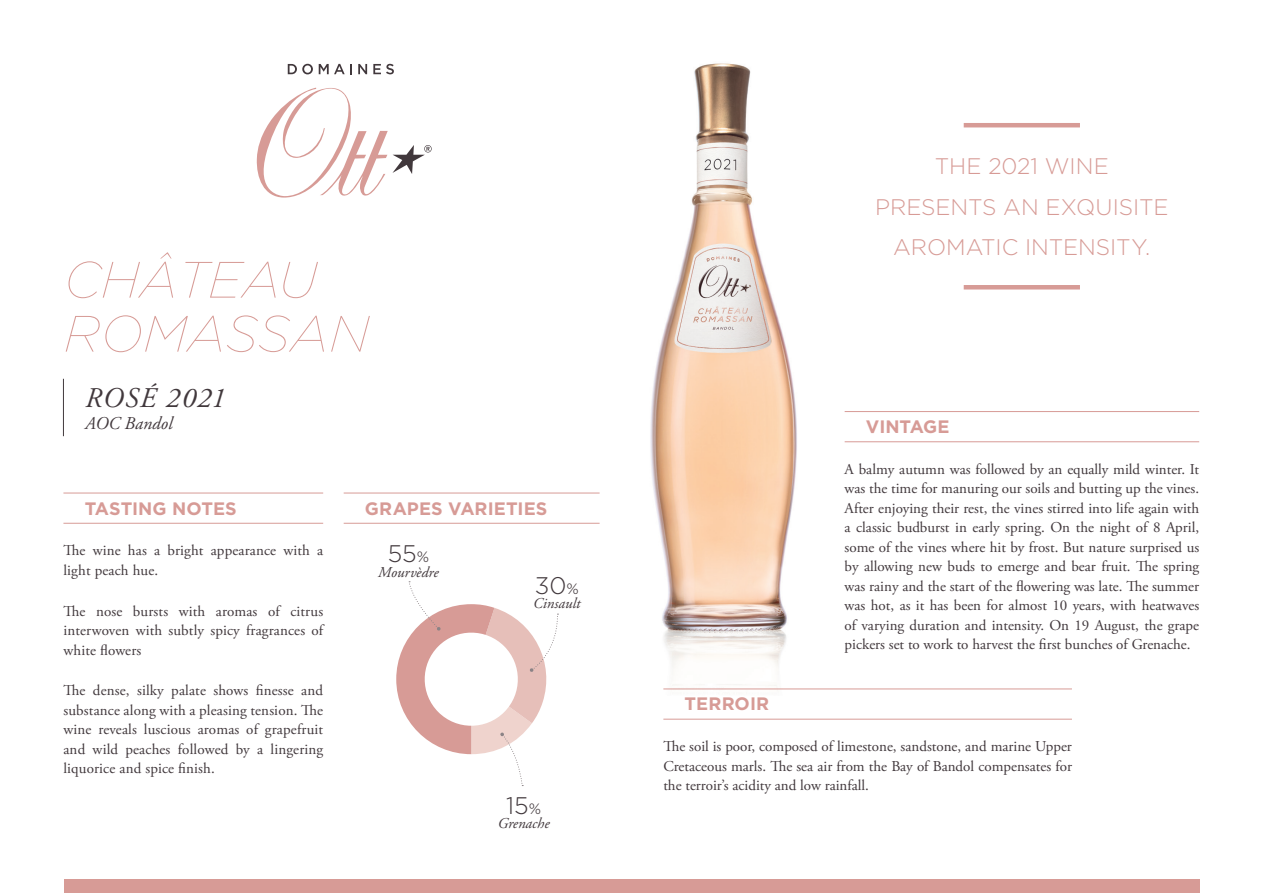
<style>
.page{position:relative;width:1263px;height:893px;background:#fff}
.page>*{position:absolute;margin:0;border:0;box-sizing:border-box;transform-origin:0 0}
.DOMAINES{font:italic 100 51px "Gotham HTF";color:#d79b96}
.MILLÉSIME{font:italic 28.5px "Adobe Garamond Pro";letter-spacing:.045em;color:#41383c}
.TEXTE_COURANT{font:300 24px "Gotham HTF";color:#41383c}
.EXERGUE{font:300 22.5px/40.5px "Gotham HTF";letter-spacing:-.005em;color:#d79b96;text-align:center}
.SOUS_TITRES{font:700 18px "Gotham HTF";letter-spacing:.005em;color:#d79b96}
.AOC{font:italic 18px "Adobe Garamond Pro";color:#41383c}
.TEXTE_COURANT-2{font:15px/19.5px "Adobe Garamond Pro";letter-spacing:.01em;color:#41383c;text-align:justify}
.TEXTE_COURANT-3{font:italic 15px "Adobe Garamond Pro";color:#41383c}
.s1{font-size:15px}
</style>
<div class="page">
<img style="left:650px;top:63px;width:195px;height:626px">
<svg style="left:256px;top:88px;width:176px;height:110px"></svg>
<svg style="left:288px;top:64px;width:25px;height:10px"></svg>
<svg style="left:319px;top:64px;width:33px;height:10px"></svg>
<svg style="left:358px;top:64px;width:9px;height:10px"></svg>
<svg style="left:373px;top:64px;width:21px;height:10px"></svg>
<div style="left:64px;top:879px;width:1135px;height:14px;background:#d79b96"></div>
<hr style="left:663px;top:689px;width:409px;height:1px;background:#d79b96">
<hr style="left:663px;top:719px;width:409px;height:1px;background:#d79b96">
<hr style="left:63px;top:493px;width:260px;height:1px;background:#d79b96">
<hr style="left:63px;top:523px;width:260px;height:1px;background:#d79b96">
<hr style="left:845px;top:411px;width:354px;height:1px;background:#d79b96">
<hr style="left:845px;top:441px;width:354px;height:1px;background:#d79b96">
<hr style="left:344px;top:493px;width:256px;height:1px;background:#d79b96">
<hr style="left:344px;top:523px;width:256px;height:1px;background:#d79b96">
<hr style="left:964px;top:123px;width:116px;height:4px;background:#d79b96">
<hr style="left:964px;top:285px;width:116px;height:4px;background:#d79b96">
<hr style="left:63px;top:379px;width:1px;height:57px;background:#41383c">
<svg style="left:396px;top:581px;width:162px;height:205px"></svg>
<p class="DOMAINES" style="left:64px;top:252px;width:254px">CHÂTEAU</p>
<p class="DOMAINES" style="left:64px;top:306px;width:307px">ROMASSAN</p>
<p class="MILLÉSIME" style="left:85px;top:380px;width:142px">ROSÉ 2021</p>
<p class="AOC" style="left:85px;top:413px;width:89px">AOC Bandol</p>
<p class="SOUS_TITRES" style="left:85px;top:498px;width:154px">TASTING NOTES</p>
<p class="TEXTE_COURANT-2" style="left:63px;top:541px;width:261px">The wine has a bright appearance with a light peach hue.</p>
<p class="TEXTE_COURANT-2" style="left:63px;top:602px;width:261px">The nose bursts with aromas of citrus interwoven with subtly spicy fragrances of white flowers</p>
<p class="TEXTE_COURANT-2" style="left:63px;top:681px;width:261px">The dense, silky palate shows finesse and substance along with a pleasing tension. The wine reveals luscious aromas of grapefruit and wild peaches followed by a lingering liquorice and spice finish.</p>
<p class="SOUS_TITRES" style="left:365px;top:498px;width:184px">GRAPES VARIETIES</p>
<p class="TEXTE_COURANT" style="left:388px;top:541px;width:43px">55<span class="s1">%</span></p>
<p class="TEXTE_COURANT-3" style="left:378px;top:563px;width:62px">Mourvèdre</p>
<p class="TEXTE_COURANT" style="left:535px;top:572px;width:46px">30<span class="s1">%</span></p>
<p class="TEXTE_COURANT-3" style="left:533px;top:594px;width:49px">Cinsault</p>
<p class="TEXTE_COURANT" style="left:506px;top:792px;width:36px">15<span class="s1">%</span></p>
<p class="TEXTE_COURANT-3" style="left:498px;top:814px;width:53px">Grenache</p>
<p class="EXERGUE" style="left:875px;top:146px;width:295px">THE 2021 WINE<br>PRESENTS AN EXQUISITE<br>AROMATIC INTENSITY.</p>
<p class="SOUS_TITRES" style="left:866px;top:416px;width:85px">VINTAGE</p>
<p class="TEXTE_COURANT-2" style="left:845px;top:460px;width:356px">A balmy autumn was followed by an equally mild winter. It was the time for manuring our soils and butting up the vines.<br>After enjoying their rest, the vines stirred into life again with a classic budburst in early spring. On the night of 8 April, some of the vines where hit by frost. But nature surprised us by allowing new buds to emerge and bear fruit. The spring was rainy and the start of the flowering was late. The summer was hot, as it has been for almost 10 years, with heatwaves of varying duration and intensity. On 19 August, the grape pickers set to work to harvest the first bunches of Grenache.</p>
<p class="SOUS_TITRES" style="left:685px;top:694px;width:86px">TERROIR</p>
<p class="TEXTE_COURANT-2" style="left:663px;top:737px;width:410px">The soil is poor, composed of limestone, sandstone, and marine Upper Cretaceous marls. The sea air from the Bay of Bandol compensates for the terroir’s acidity and low rainfall.</p>
</div>
